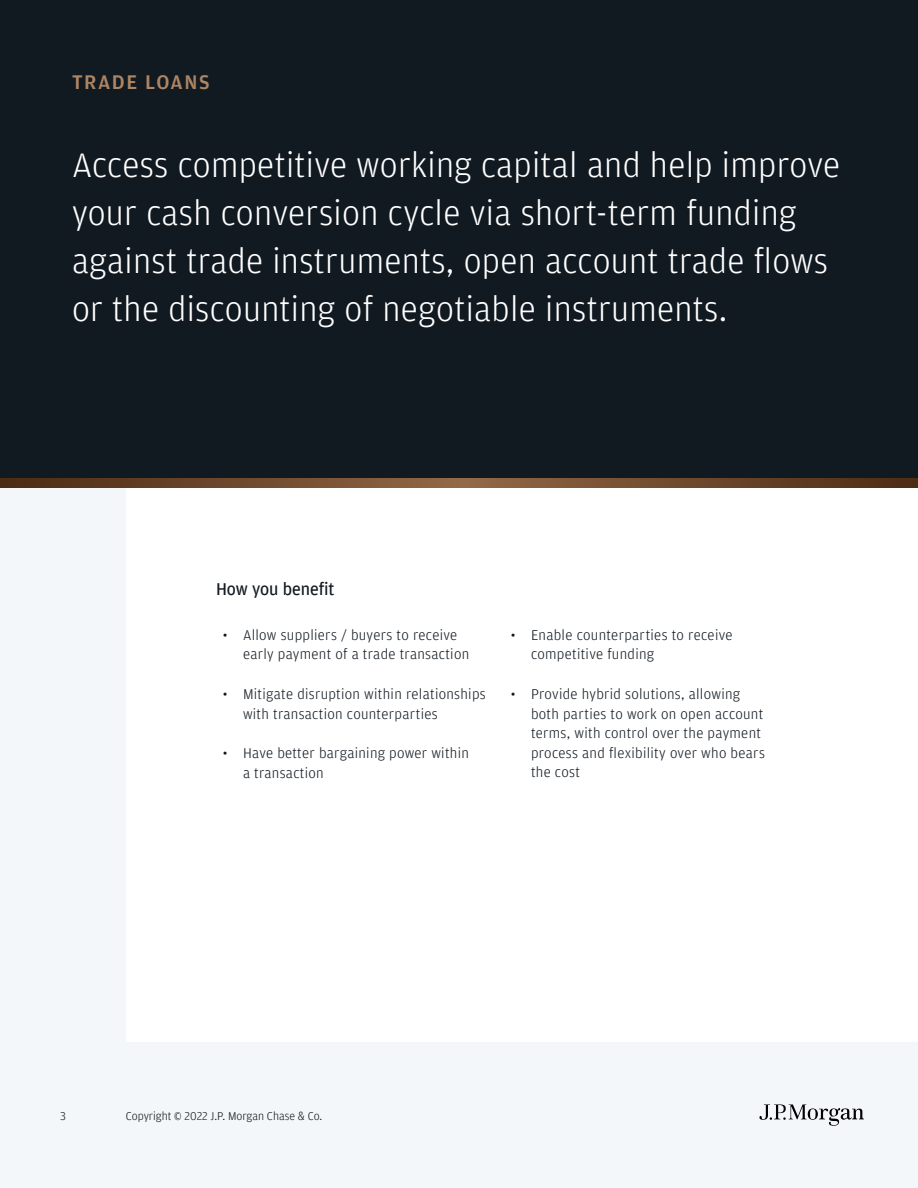
<style>
.page{position:relative;width:918px;height:1188px;background:#fff}
.page>*{position:absolute;margin:0;border:0;box-sizing:border-box;transform-origin:0 0}
.t1{font:300 36px/48px "Amplitude";letter-spacing:.01em;color:#fff}
.t2{font:500 21px "Amplitude";letter-spacing:.075em;color:#ae8563}
.t3{font:18px "Amplitude";color:#111921}
.t4{font:300 15px/19.5px "Amplitude";letter-spacing:.02em;color:#111921}
.t5{font:300 12px "Amplitude";color:#111921}
</style>
<div class="page">
<div style="left:126px;top:1042px;width:792px;height:146px;background:#f4f7f9"></div>
<div style="left:0;top:450px;width:126px;height:738px;background:#f4f7f9"></div>
<div style="left:0;top:0;width:918px;height:488px;background:#111921"></div>
<svg style="left:759px;top:1104px;width:105px;height:22px"></svg>
<svg style="left:0;top:478px;width:918px;height:10px;background:#6e492c"></svg>
<h2 class="t2" style="left:72px;top:69px;width:139px">TRADE LOANS</h2>
<h1 class="t1" style="left:72px;top:140px;width:770px">Access competitive working capital and help improve your cash conversion cycle via short-term funding against trade instruments, open account trade flows or the discounting of negotiable instruments.</h1>
<p class="t3" style="left:216px;top:579px;width:120px">How you benefit</p>
<p class="t4" style="left:243px;top:625px;width:228px;text-indent:-20px">• Allow suppliers / buyers to receive early payment of a trade transaction</p>
<p class="t4" style="left:243px;top:684px;width:244px;text-indent:-20px">• Mitigate disruption within relationships with transaction counterparties</p>
<p class="t4" style="left:243px;top:743px;width:228px;text-indent:-20px">• Have better bargaining power within a transaction</p>
<p class="t4" style="left:531px;top:625px;width:203px;text-indent:-20px">• Enable counterparties to receive competitive funding</p>
<p class="t4" style="left:531px;top:684px;width:235px;text-indent:-20px">• Provide hybrid solutions, allowing both parties to work on open account terms, with control over the payment process and flexibility over who bears the cost</p>
<p class="t5" style="left:60px;top:1109px;width:7px">3</p>
<p class="t5" style="left:126px;top:1109px;width:198px">Copyright © 2022 J.P. Morgan Chase &amp; Co.</p>
</div>
